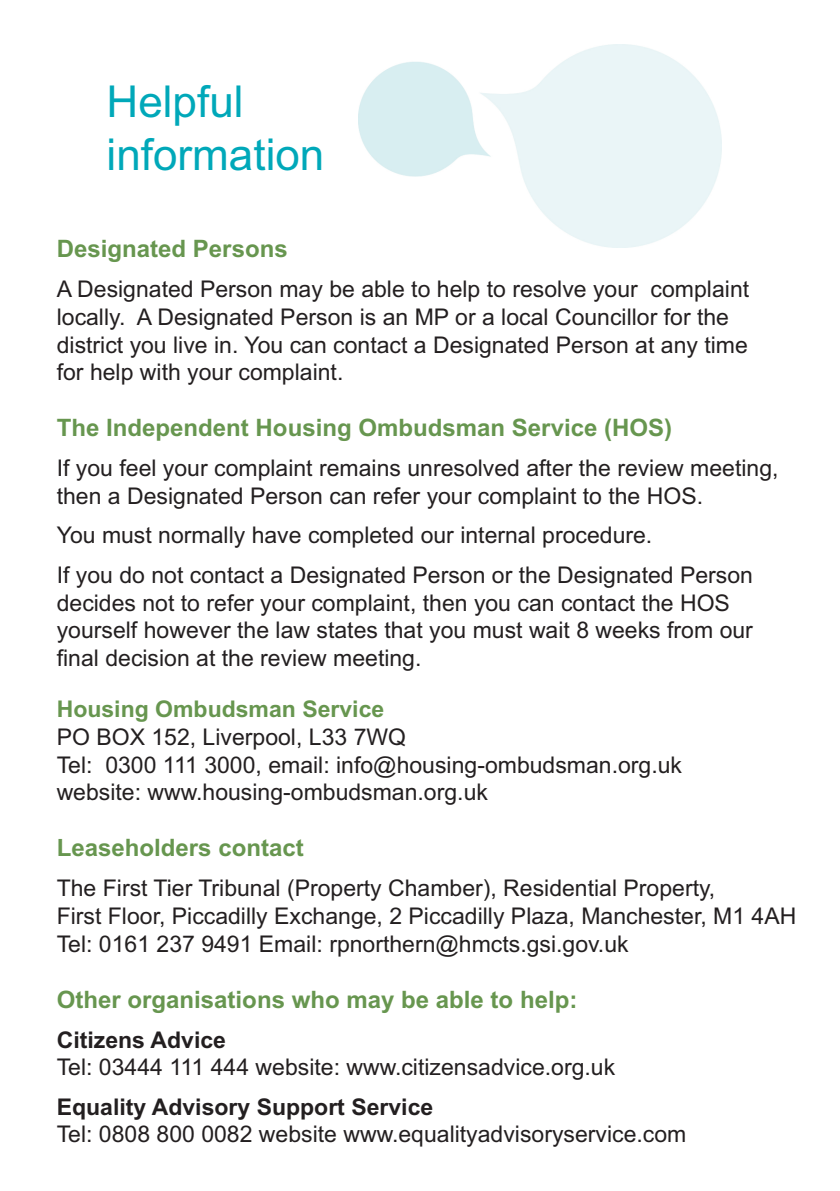
<style>
.page{position:relative;width:840px;height:1191px;background:#fff}
.page>*{position:absolute;margin:0;border:0;box-sizing:border-box;transform-origin:0 0}
.t1{font:44px/52.8px "Arial";color:#00a8b9}
.t2{font:700 24px "Arial";color:#67964f}
.t3{font:23px/27.6px "Arial";color:#231f20}
.t4{font:700 23px "Arial";color:#231f20}
.t5{font:700 23px "Arial";color:#67964f}
</style>
<div class="page">
<h1 class="t1" style="left:106px;top:76px;width:219px">Helpful information</h1>
<p class="t2" style="left:57px;top:235px;width:232px">Designated Persons</p>
<p class="t3" style="left:57px;top:275px;width:693px">A Designated Person may be able to help to resolve your complaint locally. A Designated Person is an MP or a local Councillor for the district you live in. You can contact a Designated Person at any time for help with your complaint.</p>
<p class="t2" style="left:57px;top:414px;width:616px">The Independent Housing Ombudsman Service (HOS)</p>
<p class="t3" style="left:57px;top:454px;width:723px">If you feel your complaint remains unresolved after the review meeting, then a Designated Person can refer your complaint to the HOS.</p>
<p class="t3" style="left:57px;top:515px;width:697px;line-height:39.6px">You must normally have completed our internal procedure.<br>If you do not contact a Designated Person or the Designated Person</p>
<p class="t3" style="left:57px;top:589px;width:697px">decides not to refer your complaint, then you can contact the HOS yourself however the law states that you must wait 8 weeks from our final decision at the review meeting.</p>
<p class="t5" style="left:57px;top:696px;width:329px">Housing Ombudsman Service</p>
<p class="t3" style="left:57px;top:723px;width:626px">PO BOX 152, Liverpool, L33 7WQ<br>Tel: 0300 111 3000, email: info@housing-ombudsman.org.uk website: www.housing-ombudsman.org.uk</p>
<p class="t2" style="left:57px;top:834px;width:248px">Leaseholders contact</p>
<p class="t3" style="left:57px;top:874px;width:740px">The First Tier Tribunal (Property Chamber), Residential Property,<br>First Floor, Piccadilly Exchange, 2 Piccadilly Plaza, Manchester, M1 4AH<br>Tel: 0161 237 9491 Email: rpnorthern@hmcts.gsi.gov.uk</p>
<p class="t2" style="left:57px;top:985px;width:522px">Other organisations who may be able to help:</p>
<p class="t4" style="left:57px;top:1026px;width:171px">Citizens Advice</p>
<p class="t3" style="left:57px;top:1053px;width:559px">Tel: 03444 111 444 website: www.citizensadvice.org.uk</p>
<p class="t4" style="left:57px;top:1093px;width:378px">Equality Advisory Support Service</p>
<p class="t3" style="left:57px;top:1120px;width:630px">Tel: 0808 800 0082 website www.equalityadvisoryservice.com</p>
</div>
